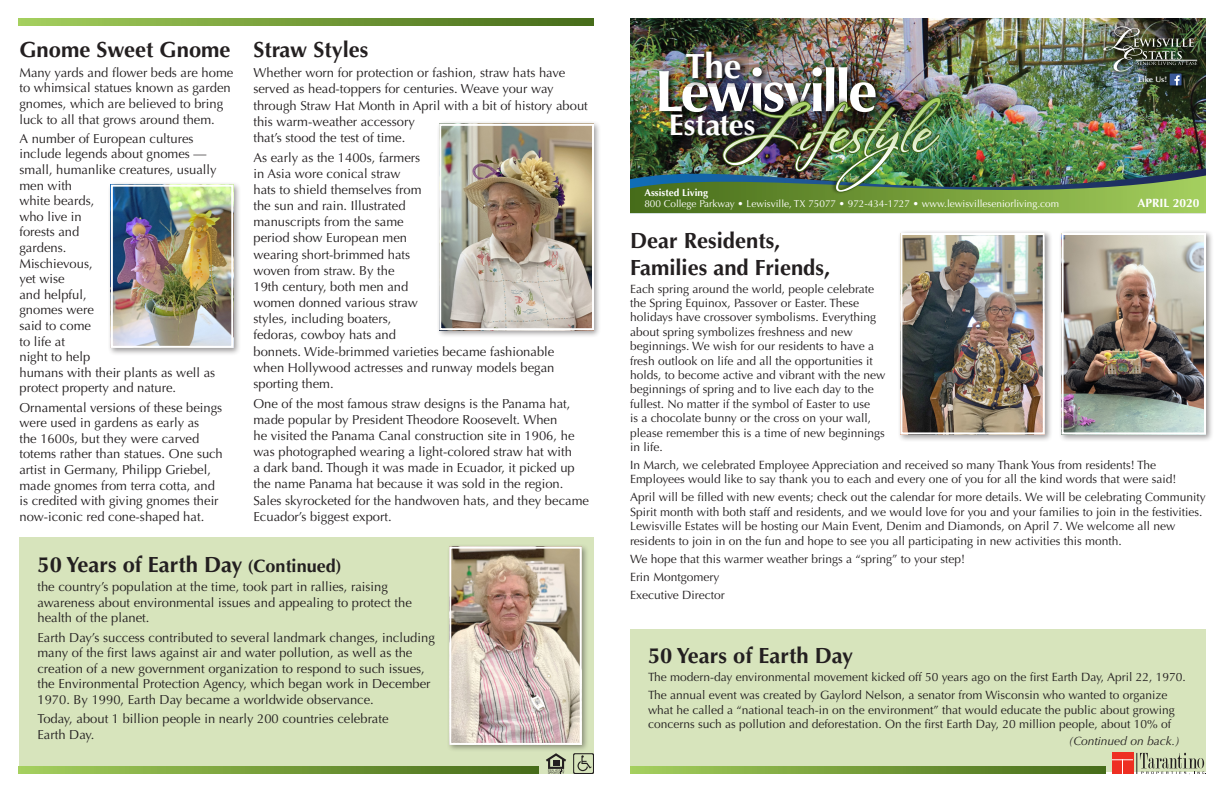
<style>
.page{position:relative;width:1224px;height:792px;background:#fff}
.page>*{position:absolute;margin:0;border:0;box-sizing:border-box;transform-origin:0 0}
.t1{font:700 58.5px "Optima LT Std";letter-spacing:-.05em;color:#fff}
.t2{font:700 35.2px "Optima LT Std";color:#fff}
.t3{font:700 29.9px "Optima LT Std";letter-spacing:-.005em;color:#fff}
.t4{font:700 22px/26.4px "Optima LT Std";color:#231f20}
.t5{font:13px/15.6px "Optima LT Std";color:#231f20}
.t6{font:12px/14.4px "Optima LT Std";color:#231f20}
.t7{font:italic 12px "Optima LT Std";color:#231f20}
.t8{font:700 12px "Optima LT Std";color:#fff}
.t9{font:10px "Optima LT Std";color:#fff}
.t10{font:700 10px "Optima LT Std";color:#fff}
.t11{font:600 8px "Optima LT Std";color:#fff}
.s1{font-size:18px}
</style>
<div class="page">
<img style="left:630px;top:18px;width:576px;height:78px">
<img style="left:657px;top:65px;width:226px;height:31px">
<img style="left:684px;top:49px;width:65px;height:38px">
<img style="left:715px;top:90px;width:230px;height:6px">
<img style="left:630px;top:96px;width:576px;height:117px">
<img style="left:1100px;top:23px;width:104px;height:55px">
<img style="left:1136px;top:85px;width:30px;height:6px">
<img style="left:1166px;top:85px;width:22px;height:8px">
<img style="left:1103px;top:26px;width:94px;height:59px">
<div style="left:19px;top:538px;width:575px;height:236px;background:#d7e4bc"></div>
<div style="left:630px;top:629px;width:576px;height:143px;background:#d7e4bc"></div>
<div style="left:107px;top:181px;width:134px;height:174px;background:#231f20;opacity:.45"></div>
<img style="left:114px;top:188px;width:116px;height:157px">
<div style="left:111px;top:185px;width:122px;height:163px;border:2px solid #fff"></div>
<div style="left:446px;top:543px;width:144px;height:209px;background:#231f20;opacity:.45"></div>
<img style="left:452px;top:550px;width:127px;height:192px">
<div style="left:449px;top:547px;width:133px;height:198px;border:2px solid #fff"></div>
<div style="left:436px;top:120px;width:165px;height:218px;background:#231f20;opacity:.45"></div>
<img style="left:442px;top:127px;width:149px;height:200px">
<div style="left:439px;top:124px;width:155px;height:206px;border:2px solid #fff"></div>
<div style="left:1058px;top:230px;width:156px;height:212px;background:#231f20;opacity:.45"></div>
<img style="left:1065px;top:236px;width:138px;height:195px">
<div style="left:1062px;top:233px;width:144px;height:201px;border:2px solid #fff"></div>
<div style="left:897px;top:230px;width:156px;height:212px;background:#231f20;opacity:.45"></div>
<img style="left:903px;top:236px;width:139px;height:195px">
<div style="left:900px;top:233px;width:145px;height:201px;border:2px solid #fff"></div>
<svg style="left:18px;top:18px;width:576px;height:7px;background:#749c3a"></svg>
<svg style="left:630px;top:767px;width:475px;height:7px;background:#749c3a"></svg>
<svg style="left:18px;top:767px;width:521px;height:7px;background:#749c3a"></svg>
<svg style="left:546px;top:753px;width:20px;height:21px"></svg>
<svg style="left:573px;top:753px;width:21px;height:21px"></svg>
<svg style="left:1112px;top:753px;width:94px;height:22px"></svg>
<h3 class="t4" style="left:19px;top:36px;width:213px">Gnome Sweet Gnome</h3>
<p class="t5" style="left:19px;top:65px;width:215px">Many yards and flower beds are home to whimsical statues known as garden gnomes, which are believed to bring luck to all that grows around them.</p>
<p class="t5" style="left:19px;top:131px;width:199px">A number of European cultures include legends about gnomes — small, humanlike creatures, usually men with<br>white beards,<br>who live in<br>forests and<br>gardens.<br>Mischievous,<br>yet wise<br>and helpful,<br>gnomes were<br>said to come<br>to life at<br>night to help<br>humans with their plants as well as protect property and nature.</p>
<p class="t5" style="left:19px;top:400px;width:205px">Ornamental versions of these beings were used in gardens as early as<br>the 1600s, but they were carved totems rather than statues. One such artist in Germany, Philipp Griebel, made gnomes from terra cotta, and is credited with giving gnomes their now-iconic red cone-shaped hat.</p>
<h3 class="t4" style="left:253px;top:36px;width:117px">Straw Styles</h3>
<p class="t5" style="left:253px;top:65px;width:336px;line-height:16.2px">Whether worn for protection or fashion, straw hats have served as head-toppers for centuries. Weave your way through Straw Hat Month in April with a bit of history about this warm-weather accessory<br>that’s stood the test of time.</p>
<p class="t5" style="left:253px;top:149px;width:302px;line-height:16.2px">As early as the 1400s, farmers<br>in Asia wore conical straw<br>hats to shield themselves from<br>the sun and rain. Illustrated<br>manuscripts from the same<br>period show European men<br>wearing short-brimmed hats<br>woven from straw. By the<br>19th century, both men and<br>women donned various straw<br>styles, including boaters,<br>fedoras, cowboy hats and<br>bonnets. Wide-brimmed varieties became fashionable when Hollywood actresses and runway models began sporting them.</p>
<p class="t5" style="left:253px;top:395px;width:337px;line-height:16.2px">One of the most famous straw designs is the Panama hat, made popular by President Theodore Roosevelt. When<br>he visited the Panama Canal construction site in 1906, he was photographed wearing a light-colored straw hat with<br>a dark band. Though it was made in Ecuador, it picked up the name Panama hat because it was sold in the region.<br>Sales skyrocketed for the handwoven hats, and they became Ecuador’s biggest export.</p>
<h3 class="t4" style="left:37px;top:552px;width:306px">50 Years of Earth Day <span class="s1">(Continued)</span></h3>
<p class="t5" style="left:37px;top:579px;width:376px">the country’s population at the time, took part in rallies, raising awareness about environmental issues and appealing to protect the health of the planet.</p>
<p class="t5" style="left:37px;top:630px;width:399px">Earth Day’s success contributed to several landmark changes, including many of the first laws against air and water pollution, as well as the creation of a new government organization to respond to such issues, the Environmental Protection Agency, which began work in December 1970. By 1990, Earth Day became a worldwide observance.</p>
<p class="t5" style="left:37px;top:711px;width:353px">Today, about 1 billion people in nearly 200 countries celebrate<br>Earth Day.</p>
<h2 class="t2" style="left:685px;top:45px;width:57px">The</h2>
<h3 class="t3" style="left:669px;top:107px;width:88px">Estates</h3>
<h1 class="t1" style="left:654px;top:57px;width:224px">Lewisville</h1>
<p class="t10" style="left:644px;top:187px;width:65px">Assisted Living</p>
<p class="t9" style="left:644px;top:198px;width:416px">800 College Parkway • Lewisville, TX 75077 • 972-434-1727 • www.lewisvilleseniorliving.com</p>
<p class="t11" style="left:1139px;top:75px;width:29px">Like Us!</p>
<p class="t8" style="left:1137px;top:196px;width:64px">APRIL 2020</p>
<h3 class="t4" style="left:630px;top:228px;width:202px">Dear Residents,<br>Families and Friends,</h3>
<p class="t6" style="left:630px;top:281px;width:257px">Each spring around the world, people celebrate the Spring Equinox, Passover or Easter. These holidays have crossover symbolisms. Everything about spring symbolizes freshness and new beginnings. We wish for our residents to have a fresh outlook on life and all the opportunities it holds, to become active and vibrant with the new beginnings of spring and to live each day to the fullest. No matter if the symbol of Easter to use<br>is a chocolate bunny or the cross on your wall, please remember this is a time of new beginnings in life.</p>
<p class="t6" style="left:630px;top:458px;width:548px">In March, we celebrated Employee Appreciation and received so many Thank Yous from residents! The<br>Employees would like to say thank you to each and every one of you for all the kind words that were said!</p>
<p class="t6" style="left:630px;top:490px;width:577px">April will be filled with new events; check out the calendar for more details. We will be celebrating Community Spirit month with both staff and residents, and we would love for you and your families to join in the festivities.<br>Lewisville Estates will be hosting our Main Event, Denim and Diamonds, on April 7. We welcome all new residents to join in on the fun and hope to see you all participating in new activities this month.</p>
<p class="t6" style="left:630px;top:550px;width:337px;line-height:18px">We hope that this warmer weather brings a “spring” to your step!<br>Erin Montgomery<br>Executive Director</p>
<h3 class="t4" style="left:648px;top:643px;width:207px">50 Years of Earth Day</h3>
<p class="t6" style="left:648px;top:669px;width:539px;line-height:18px">The modern-day environmental movement kicked off 50 years ago on the first Earth Day, April 22, 1970.<br>The annual event was created by Gaylord Nelson, a senator from Wisconsin who wanted to organize</p>
<p class="t6" style="left:648px;top:703px;width:528px">what he called a “national teach-in on the environment” that would educate the public about growing concerns such as pollution and deforestation. On the first Earth Day, 20 million people, about 10% of</p>
<p class="t7" style="left:1069px;top:734px;width:113px">(Continued on back.)</p>
</div>
